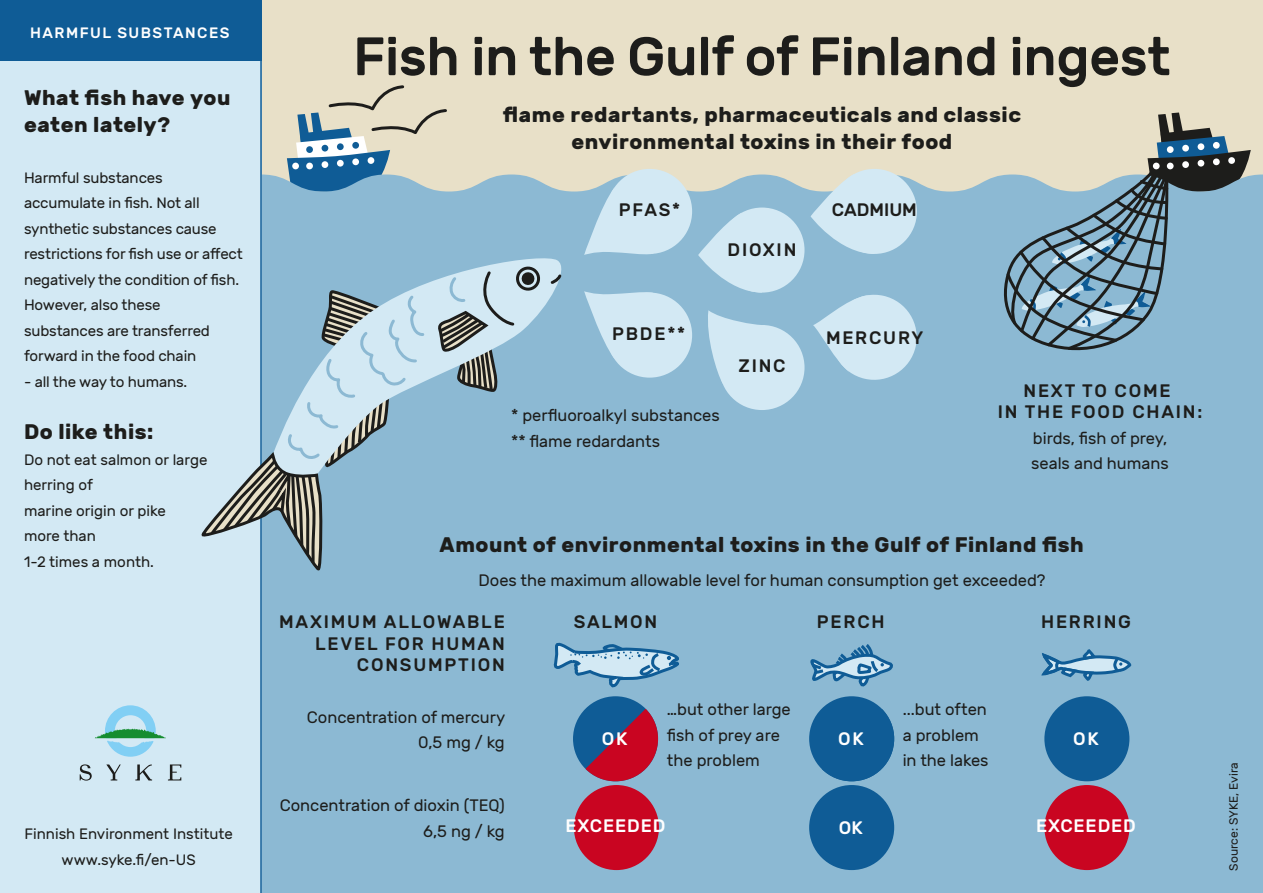
<style>
.page{position:relative;width:1263px;height:893px;background:#fff}
.page>*{position:absolute;margin:0;border:0;box-sizing:border-box;transform-origin:0 0}
.t1{font:500 54px "Rubik";letter-spacing:-.01em;color:#1d1d1b}
.t2{font:700 21px/27px "Rubik";letter-spacing:.025em;color:#1d1d1b;text-align:center}
.t3{font:500 18px/21.6px "Rubik";letter-spacing:.1em;color:#1d1d1b;text-align:center}
.t4{font:500 18px "Rubik";letter-spacing:.05em;color:#fff}
.t5{font:500 18px "Rubik";color:#1d1d1b}
.t6{font:16.5px/25.5px "Rubik";color:#1d1d1b}
.t7{font:15px/25.5px "Rubik";letter-spacing:-.01em;color:#1d1d1b}
.t8{font:500 15px "Rubik";letter-spacing:.1em;color:#fff}
.t9{font:12px "Rubik";color:#1d1d1b}
</style>
<div class="page">
<div style="left:261px;top:0;width:1002px;height:402px;background:#e8e0c8"></div>
<div style="left:262px;top:174px;width:1001px;height:719px;background:#8cb9d3"></div>
<div style="left:0;top:0;width:261px;height:893px;background:#d3e9f4"></div>
<div style="left:0;top:0;width:261px;height:60px;background:#0f5c96"></div>
<svg style="left:80px;top:764px;width:12px;height:17px"></svg>
<svg style="left:106px;top:764px;width:15px;height:16px"></svg>
<svg style="left:135px;top:764px;width:17px;height:16px"></svg>
<svg style="left:168px;top:764px;width:13px;height:16px"></svg>
<svg style="left:95px;top:705px;width:71px;height:52px"></svg>
<hr style="left:260px;top:0;width:2px;height:893px;background:#0f5c96">
<div style="left:273px;top:252px;width:297px;height:238px;background:#8cb9d3"></div>
<svg style="left:549px;top:272px;width:15px;height:13px"></svg>
<svg style="left:434px;top:264px;width:106px;height:131px;background:#a3bbc6"></svg>
<svg style="left:201px;top:291px;width:225px;height:281px"></svg>
<div style="left:1044px;top:696px;width:85px;height:85px;background:#0f5c96;border-radius:50%"></div>
<div style="left:1044px;top:785px;width:85px;height:85px;background:#c90521;border-radius:50%"></div>
<div style="left:809px;top:696px;width:85px;height:85px;background:#0f5c96;border-radius:50%"></div>
<svg style="left:822px;top:709px;width:76px;height:76px"></svg>
<svg style="left:551px;top:640px;width:129px;height:50px;background:#8ab6d1"></svg>
<svg style="left:809px;top:641px;width:87px;height:46px;background:#78a9c9"></svg>
<svg style="left:1040px;top:647px;width:94px;height:35px;background:#7aabca"></svg>
<div style="left:573px;top:696px;width:85px;height:85px;background:#0f5c96;border-radius:50%"></div>
<svg style="left:585px;top:709px;width:77px;height:76px"></svg>
<div style="left:809px;top:785px;width:85px;height:85px;background:#0f5c96;border-radius:50%"></div>
<div style="left:574px;top:785px;width:85px;height:85px;background:#c90521;border-radius:50%"></div>
<svg style="left:705px;top:310px;width:60px;height:83px;background:#abcee1"></svg>
<svg style="left:698px;top:213px;width:57px;height:80px;background:#a0c6dc"></svg>
<svg style="left:810px;top:174px;width:58px;height:80px"></svg>
<svg style="left:584px;top:187px;width:78px;height:68px;background:#afd0e2"></svg>
<svg style="left:584px;top:291px;width:78px;height:68px;background:#aed0e2"></svg>
<div style="left:719px;top:325px;width:85px;height:85px;background:#d3e9f4;border-radius:50%"></div>
<div style="left:607px;top:293px;width:85px;height:85px;background:#d3e9f4;border-radius:50%"></div>
<div style="left:832px;top:169px;width:85px;height:85px;background:#d3e9f4;border-radius:50%"></div>
<div style="left:719px;top:208px;width:85px;height:85px;background:#d3e9f4;border-radius:50%"></div>
<div style="left:607px;top:169px;width:85px;height:85px;background:#d3e9f4;border-radius:50%"></div>
<svg style="left:813px;top:291px;width:108px;height:93px;background:#b7d6e7"></svg>
<svg style="left:287px;top:85px;width:161px;height:110px"></svg>
<svg style="left:995px;top:113px;width:256px;height:247px"></svg>
<p class="t8" style="left:30px;top:24px;width:201px">HARMFUL SUBSTANCES</p>
<p class="t2" style="left:24px;top:85px;width:208px;text-align:left">What fish have you eaten lately?</p>
<p class="t7" style="left:24px;top:165px;width:220px">Harmful substances accumulate in fish. Not all synthetic substances cause restrictions for fish use or affect negatively the condition of fish.<br>However, also these substances are transferred forward in the food chain</p>
<p class="t7" style="left:24px;top:369px;width:165px">- all the way to humans.</p>
<p class="t2" style="left:24px;top:419px;width:131px">Do like this:</p>
<p class="t7" style="left:24px;top:447px;width:185px">Do not eat salmon or large herring of<br>marine origin or pike<br>more than<br>1-2 times a month.</p>
<p class="t7" style="left:24px;top:821px;width:210px;text-align:center">Finnish Environment Institute www.syke.fi/en-US</p>
<p class="t1" style="left:353px;top:26px;width:819px">Fish in the Gulf of Finland ingest</p>
<p class="t2" style="left:503px;top:101px;width:520px">flame redartants, pharmaceuticals and classic environmental toxins in their food</p>
<p class="t3" style="left:619px;top:199px;width:63px">PFAS*</p>
<p class="t3" style="left:728px;top:239px;width:70px">DIOXIN</p>
<p class="t5" style="left:832px;top:199px;width:86px">CADMIUM</p>
<p class="t3" style="left:612px;top:324px;width:75px">PBDE**</p>
<p class="t6" style="left:511px;top:403px;width:210px">* perfluoroalkyl substances ** flame redardants</p>
<p class="t3" style="left:738px;top:355px;width:49px">ZINC</p>
<p class="t3" style="left:826px;top:327px;width:99px">MERCURY</p>
<p class="t3" style="left:998px;top:380px;width:206px">NEXT TO COME<br>IN THE FOOD CHAIN:</p>
<p class="t6" style="left:1031px;top:426px;width:139px">birds, fish of prey, seals and humans</p>
<p class="t2" style="left:440px;top:532px;width:646px">Amount of environmental toxins in the Gulf of Finland fish</p>
<p class="t6" style="left:478px;top:568px;width:569px">Does the maximum allowable level for human consumption get exceeded?</p>
<p class="t3" style="left:279px;top:612px;width:227px">MAXIMUM ALLOWABLE</p>
<p class="t3" style="left:574px;top:612px;width:85px">SALMON</p>
<p class="t3" style="left:817px;top:611px;width:69px">PERCH</p>
<p class="t3" style="left:1041px;top:611px;width:91px">HERRING</p>
<p class="t3" style="left:315px;top:633px;width:191px;text-align:right">LEVEL FOR HUMAN<br>CONSUMPTION</p>
<p class="t6" style="left:307px;top:705px;width:200px;text-align:right">Concentration of mercury<br>0,5 mg / kg</p>
<p class="t6" style="left:280px;top:793px;width:227px;text-align:right">Concentration of dioxin (TEQ)<br>6,5 ng / kg</p>
<p class="t6" style="left:903px;top:697px;width:87px">...but often a problem in the lakes</p>
<p class="t6" style="left:667px;top:697px;width:125px">…but other large fish of prey are the problem</p>
<p class="t4" style="left:602px;top:729px;width:27px">OK</p>
<p class="t4" style="left:838px;top:729px;width:27px">OK</p>
<p class="t4" style="left:1073px;top:729px;width:27px">OK</p>
<p class="t4" style="left:566px;top:816px;width:101px">EXCEEDED</p>
<p class="t4" style="left:839px;top:817px;width:25px">OK</p>
<p class="t4" style="left:1036px;top:816px;width:101px">EXCEEDED</p>
<p class="t9" style="left:1227px;top:871px;width:110px;rotate:-90deg">Source: SYKE, Evira</p>
</div>
